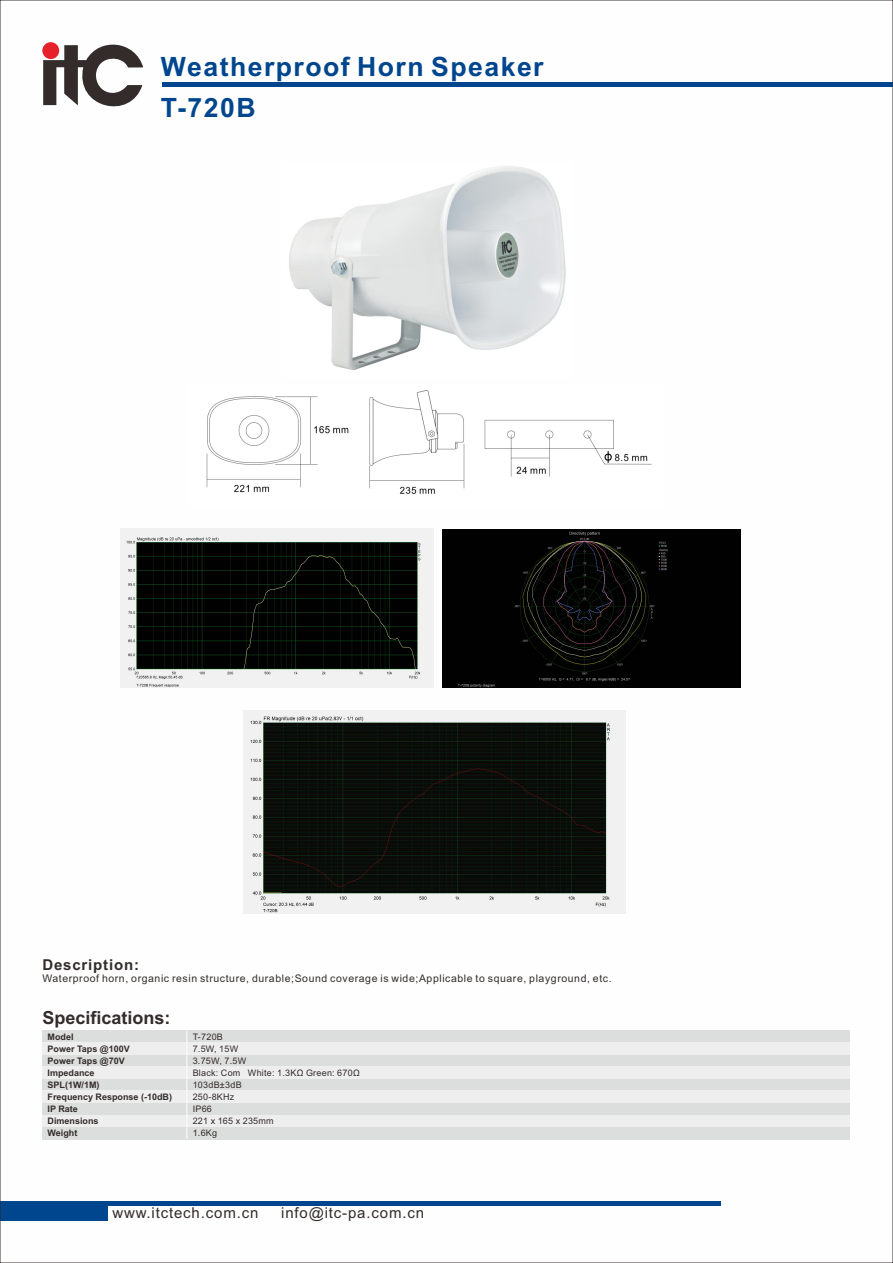
<style>
.page{position:relative;width:893px;height:1263px;background:#fff}
.page>*{position:absolute;margin:0;border:0;box-sizing:border-box;transform-origin:0 0}
.t1{font:700 26.55px/41.1px "Arial";letter-spacing:.055em;color:#00468e}
.t2{font:700 18px "Arial";color:#332c2b}
.t3{font:15px "Arial";letter-spacing:.055em;color:#332c2b}
.t4{font:700 15px "Arial";letter-spacing:.055em;color:#332c2b}
.t5{font:10.5px "Arial";letter-spacing:.055em;color:#332c2b}
.t6{font:700 9px/12px "Arial";color:#332c2b}
.t7{font:9px/12px "Arial";letter-spacing:.03em;color:#332c2b}
</style>
<div class="page">
<hr style="left:0;top:1202px;width:720px;height:4px;background:#00468e">
<div style="left:0;top:1202px;width:108px;height:18px;background:#00468e"></div>
<hr style="left:163px;top:82px;width:730px;height:4px;background:#00468e">
<svg style="left:43px;top:42px;width:100px;height:65px"></svg>
<div style="left:42px;top:1031px;width:808px;height:12px;background:#dcdddd"></div>
<div style="left:42px;top:1079px;width:808px;height:12px;background:#dcdddd"></div>
<div style="left:42px;top:1055px;width:808px;height:12px;background:#dcdddd"></div>
<div style="left:42px;top:1067px;width:808px;height:12px;background:#eeeeef"></div>
<div style="left:42px;top:1043px;width:808px;height:12px;background:#eeeeef"></div>
<div style="left:42px;top:1103px;width:808px;height:12px;background:#dcdddd"></div>
<div style="left:42px;top:1091px;width:808px;height:12px;background:#eeeeef"></div>
<div style="left:42px;top:1115px;width:808px;height:12px;background:#eeeeef"></div>
<div style="left:42px;top:1127px;width:808px;height:12px;background:#dcdddd"></div>
<hr style="left:186px;top:1031px;width:1px;height:108px;background:#fefefe">
<img style="left:289px;top:166px;width:277px;height:204px">
<img style="left:206px;top:390px;width:446px;height:104px">
<img style="left:120px;top:529px;width:313px;height:159px">
<img style="left:442px;top:530px;width:298px;height:157px">
<img style="left:244px;top:710px;width:381px;height:203px">
<h1 class="t1" style="left:161px;top:48px;width:384px">Weatherproof Horn Speaker<br>T-720B</h1>
<h3 class="t4" style="left:42px;top:959px;width:98px">Description:</h3>
<p class="t5" style="left:42px;top:975px;width:571px">Waterproof horn, organic resin structure, durable;Sound coverage is wide;Applicable to square, playground, etc.</p>
<h2 class="t2" style="left:42px;top:1011px;width:130px">Specifications:</h2>
<p class="t6" style="left:48px;top:1032px;width:126px">Model<br>Power Taps @100V<br>Power Taps @70V<br>Impedance<br>SPL(1W/1M)<br>Frequency Response (-10dB)<br>IP Rate<br>Dimensions<br>Weight</p>
<p class="t7" style="left:193px;top:1032px;width:169px">T-720B<br>7.5W, 15W<br>3.75W, 7.5W<br>Black: Com White: 1.3KΩ Green: 670Ω<br>103dB±3dB<br>250-8KHz<br>IP66<br>221 x 165 x 235mm<br>1.6Kg</p>
<h3 class="t3" style="left:112px;top:1207px;width:147px">www.itctech.com.cn</h3>
<h3 class="t3" style="left:281px;top:1207px;width:144px">info@itc-pa.com.cn</h3>
</div>
